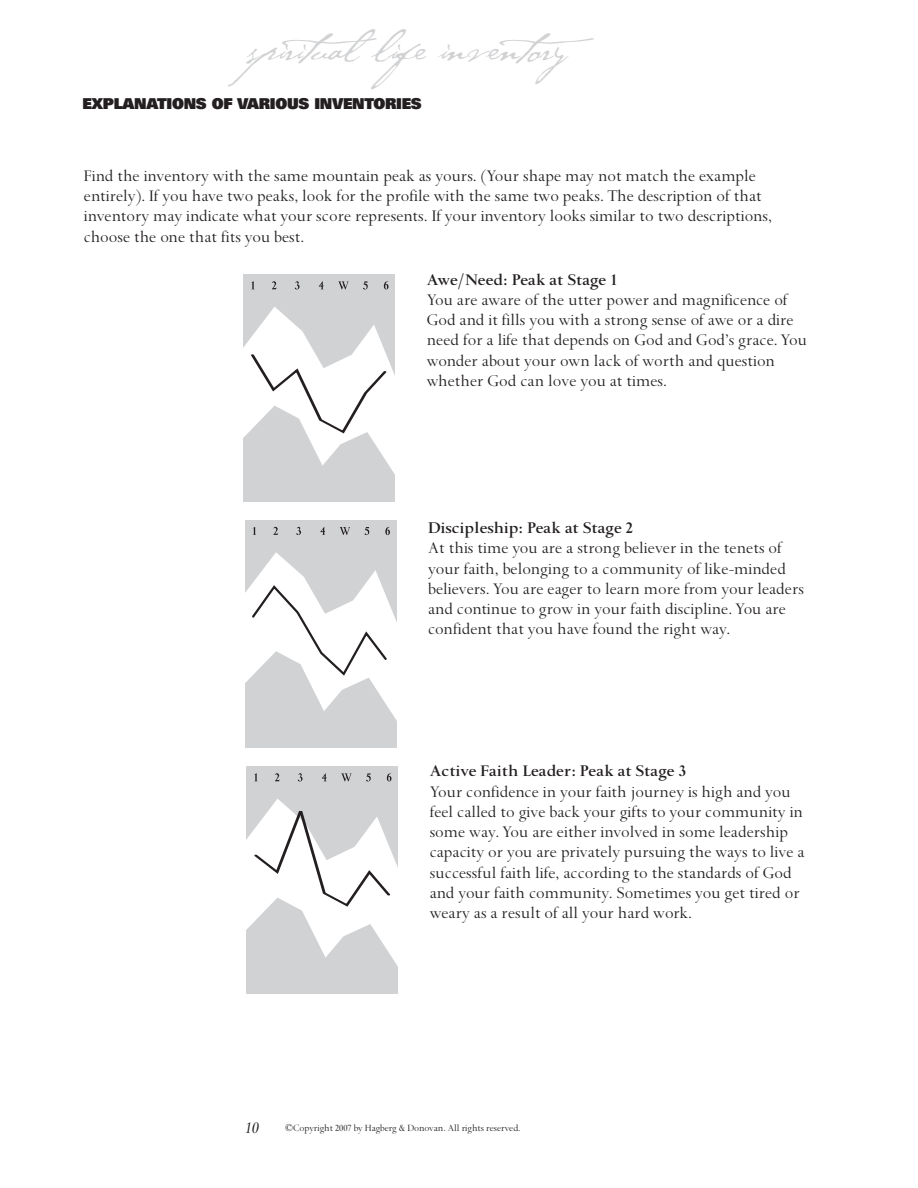
<style>
.page{position:relative;width:918px;height:1188px;background:#fff}
.page>*{position:absolute;margin:0;border:0;box-sizing:border-box;transform-origin:0 0}
.t1{font:45px "P22 Cezanne";letter-spacing:-.025em;color:#d1d2d4}
.t2{font:18px/20.2px "Spectrum";color:#231f20}
.t3{font:600 18px "Spectrum";color:#231f20}
.t4{font:italic 18px "Spectrum";color:#231f20}
.t5{font:900 15px "Univers";letter-spacing:-.02em;color:#231f20}
.t6{font:10.5px "Spectrum";letter-spacing:-.01em;color:#231f20}
</style>
<div class="page">
<div style="left:243px;top:274px;width:152px;height:228px;background:#d1d2d4"></div>
<svg style="left:251px;top:281px;width:3px;height:8px"></svg>
<svg style="left:272px;top:281px;width:5px;height:8px"></svg>
<svg style="left:295px;top:281px;width:5px;height:8px"></svg>
<svg style="left:319px;top:281px;width:5px;height:8px"></svg>
<svg style="left:338px;top:281px;width:11px;height:8px"></svg>
<svg style="left:363px;top:281px;width:5px;height:8px"></svg>
<svg style="left:384px;top:281px;width:4px;height:8px"></svg>
<svg style="left:243px;top:307px;width:152px;height:167px"></svg>
<div style="left:245px;top:520px;width:151px;height:227px;background:#d1d2d4"></div>
<svg style="left:253px;top:527px;width:3px;height:8px"></svg>
<svg style="left:273px;top:527px;width:5px;height:8px"></svg>
<svg style="left:296px;top:527px;width:5px;height:8px"></svg>
<svg style="left:320px;top:527px;width:5px;height:8px"></svg>
<svg style="left:340px;top:527px;width:10px;height:8px"></svg>
<svg style="left:365px;top:527px;width:4px;height:8px"></svg>
<svg style="left:385px;top:527px;width:5px;height:8px"></svg>
<svg style="left:245px;top:552px;width:152px;height:171px"></svg>
<div style="left:246px;top:766px;width:152px;height:228px;background:#d1d2d4"></div>
<svg style="left:254px;top:773px;width:3px;height:8px"></svg>
<svg style="left:275px;top:773px;width:5px;height:8px"></svg>
<svg style="left:298px;top:773px;width:5px;height:8px"></svg>
<svg style="left:322px;top:773px;width:5px;height:8px"></svg>
<svg style="left:341px;top:773px;width:11px;height:8px"></svg>
<svg style="left:366px;top:773px;width:5px;height:8px"></svg>
<svg style="left:387px;top:773px;width:4px;height:8px"></svg>
<svg style="left:246px;top:799px;width:152px;height:167px"></svg>
<h1 class="t1" style="left:248px;top:17px;width:367px">spiritual life inventory</h1>
<p class="t5" style="left:82px;top:98px;width:341px">EXPLANATIONS OF VARIOUS INVENTORIES</p>
<p class="t2" style="left:84px;top:167px;width:690px">Find the inventory with the same mountain peak as yours. (Your shape may not match the example entirely). If you have two peaks, look for the profile with the same two peaks. The description of that inventory may indicate what your score represents. If your inventory looks similar to two descriptions, choose the one that fits you best.</p>
<p class="t3" style="left:427px;top:273px;width:192px">Awe/Need: Peak at Stage 1</p>
<p class="t2" style="left:427px;top:291px;width:382px">You are aware of the utter power and magnificence of God and it fills you with a strong sense of awe or a dire need for a life that depends on God and God’s grace. You wonder about your own lack of worth and question whether God can love you at times.</p>
<p class="t3" style="left:428px;top:521px;width:206px">Discipleship: Peak at Stage 2</p>
<p class="t2" style="left:428px;top:540px;width:377px">At this time you are a strong believer in the tenets of your faith, belonging to a community of like-minded believers. You are eager to learn more from your leaders and continue to grow in your faith discipline. You are confident that you have found the right way.</p>
<p class="t3" style="left:430px;top:765px;width:258px">Active Faith Leader: Peak at Stage 3</p>
<p class="t2" style="left:430px;top:783px;width:376px">Your confidence in your faith journey is high and you feel called to give back your gifts to your community in some way. You are either involved in some leadership capacity or you are privately pursuing the ways to live a successful faith life, according to the standards of God and your faith community. Sometimes you get tired or weary as a result of all your hard work.</p>
<p class="t4" style="left:244px;top:1122px;width:16px">10</p>
<p class="t6" style="left:285px;top:1124px;width:237px">©Copyright 2007 by Hagberg &amp; Donovan. All rights reserved.</p>
</div>
